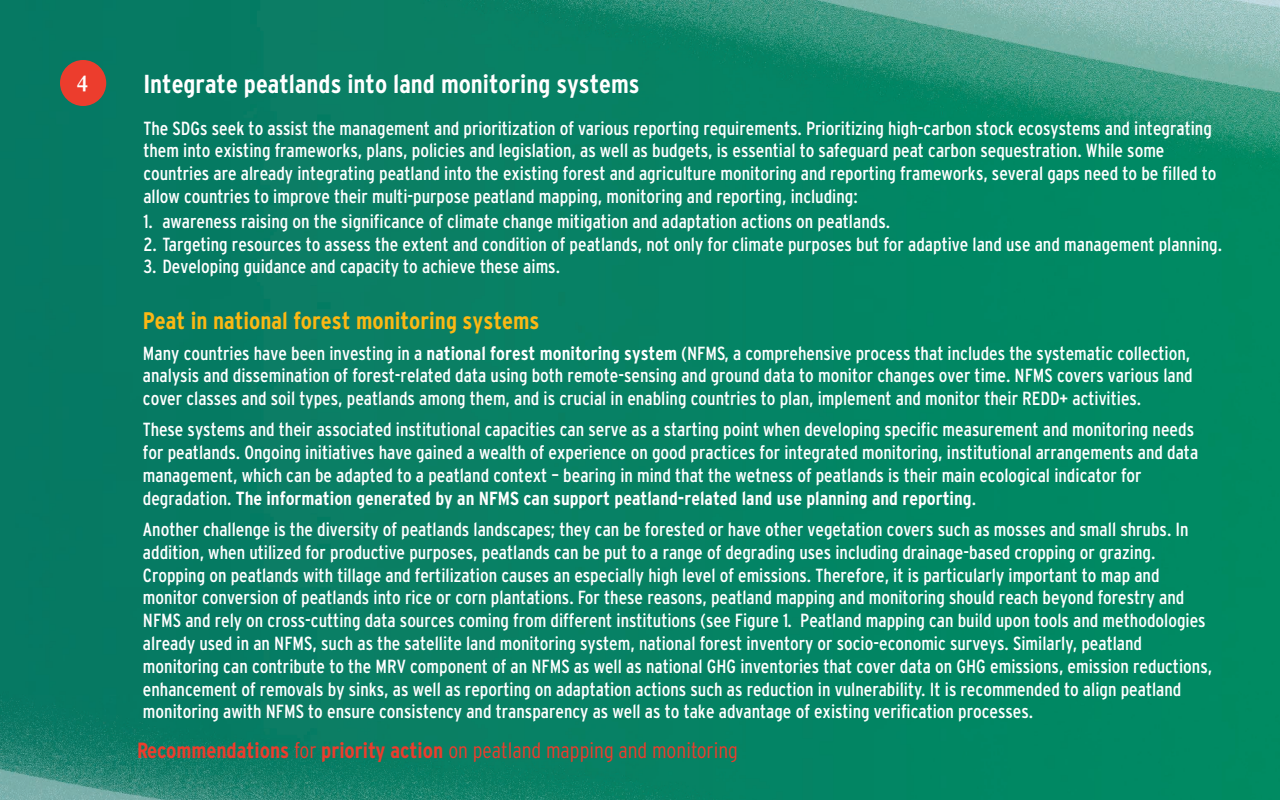
<style>
.page{position:relative;width:1280px;height:800px;background:#fff}
.page>*{position:absolute;margin:0;border:0;box-sizing:border-box;transform-origin:0 0}
.t1{font:700 26px "Interstate Condensed";color:#fff}
.t2{font:700 24px "Interstate Condensed";color:#fcb814}
.t3{font:700 24px "Garamond";color:#fff}
.t4{font:300 22px "Interstate Condensed";color:#ec3d2d}
.t5{font:19px/22.8px "Interstate Condensed";color:#fff}
.s1{font-weight:700}
</style>
<div class="page">
<img style="left:0;top:0;width:1280px;height:800px">
<div style="left:60px;top:60px;width:46px;height:46px;background:#ec3d2d;border-radius:50%"></div>
<p class="t3" style="left:77px;top:67px;width:13px">4</p>
<p class="t1" style="left:143px;top:70px;width:498px">Integrate peatlands into land monitoring systems</p>
<p class="t5" style="left:143px;top:116px;width:1075px">The SDGs seek to assist the management and prioritization of various reporting requirements. Prioritizing high-carbon stock ecosystems and integrating them into existing frameworks, plans, policies and legislation, as well as budgets, is essential to safeguard peat carbon sequestration. While some countries are already integrating peatland into the existing forest and agriculture monitoring and reporting frameworks, several gaps need to be filled to allow countries to improve their multi-purpose peatland mapping, monitoring and reporting, including:</p>
<p class="t5" style="left:143px;top:210px;width:748px">1. awareness raising on the significance of climate change mitigation and adaptation actions on peatlands.</p>
<p class="t5" style="left:143px;top:232px;width:1080px">2. Targeting resources to assess the extent and condition of peatlands, not only for climate purposes but for adaptive land use and management planning.</p>
<p class="t5" style="left:143px;top:255px;width:418px">3. Developing guidance and capacity to achieve these aims.</p>
<p class="t2" style="left:143px;top:307px;width:398px">Peat in national forest monitoring systems</p>
<p class="t5" style="left:143px;top:341px;width:1051px">Many countries have been investing in a <span class="s1">national forest monitoring system</span> (NFMS, a comprehensive process that includes the systematic collection, analysis and dissemination of forest-related data using both remote-sensing and ground data to monitor changes over time. NFMS covers various land cover classes and soil types, peatlands among them, and is crucial in enabling countries to plan, implement and monitor their REDD+ activities.</p>
<p class="t5" style="left:143px;top:418px;width:1057px">These systems and their associated institutional capacities can serve as a starting point when developing specific measurement and monitoring needs for peatlands. Ongoing initiatives have gained a wealth of experience on good practices for integrated monitoring, institutional arrangements and data management, which can be adapted to a peatland context – bearing in mind that the wetness of peatlands is their main ecological indicator for degradation. <span class="s1">The information generated by an NFMS can support peatland-related land use planning and reporting</span>.</p>
<p class="t5" style="left:143px;top:518px;width:1071px">Another challenge is the diversity of peatlands landscapes; they can be forested or have other vegetation covers such as mosses and small shrubs. In addition, when utilized for productive purposes, peatlands can be put to a range of degrading uses including drainage-based cropping or grazing.<br>Cropping on peatlands with tillage and fertilization causes an especially high level of emissions. Therefore, it is particularly important to map and monitor conversion of peatlands into rice or corn plantations. For these reasons, peatland mapping and monitoring should reach beyond forestry and NFMS and rely on cross-cutting data sources coming from different institutions (see Figure 1. Peatland mapping can build upon tools and methodologies already used in an NFMS, such as the satellite land monitoring system, national forest inventory or socio-economic surveys. Similarly, peatland monitoring can contribute to the MRV component of an NFMS as well as national GHG inventories that cover data on GHG emissions, emission reductions, enhancement of removals by sinks, as well as reporting on adaptation actions such as reduction in vulnerability. It is recommended to align peatland monitoring awith NFMS to ensure consistency and transparency as well as to take advantage of existing verification processes.</p>
<p class="t4" style="left:137px;top:738px;width:602px"><span class="s1">Recommendations</span> for <span class="s1">priority action</span> on peatland mapping and monitoring</p>
</div>
